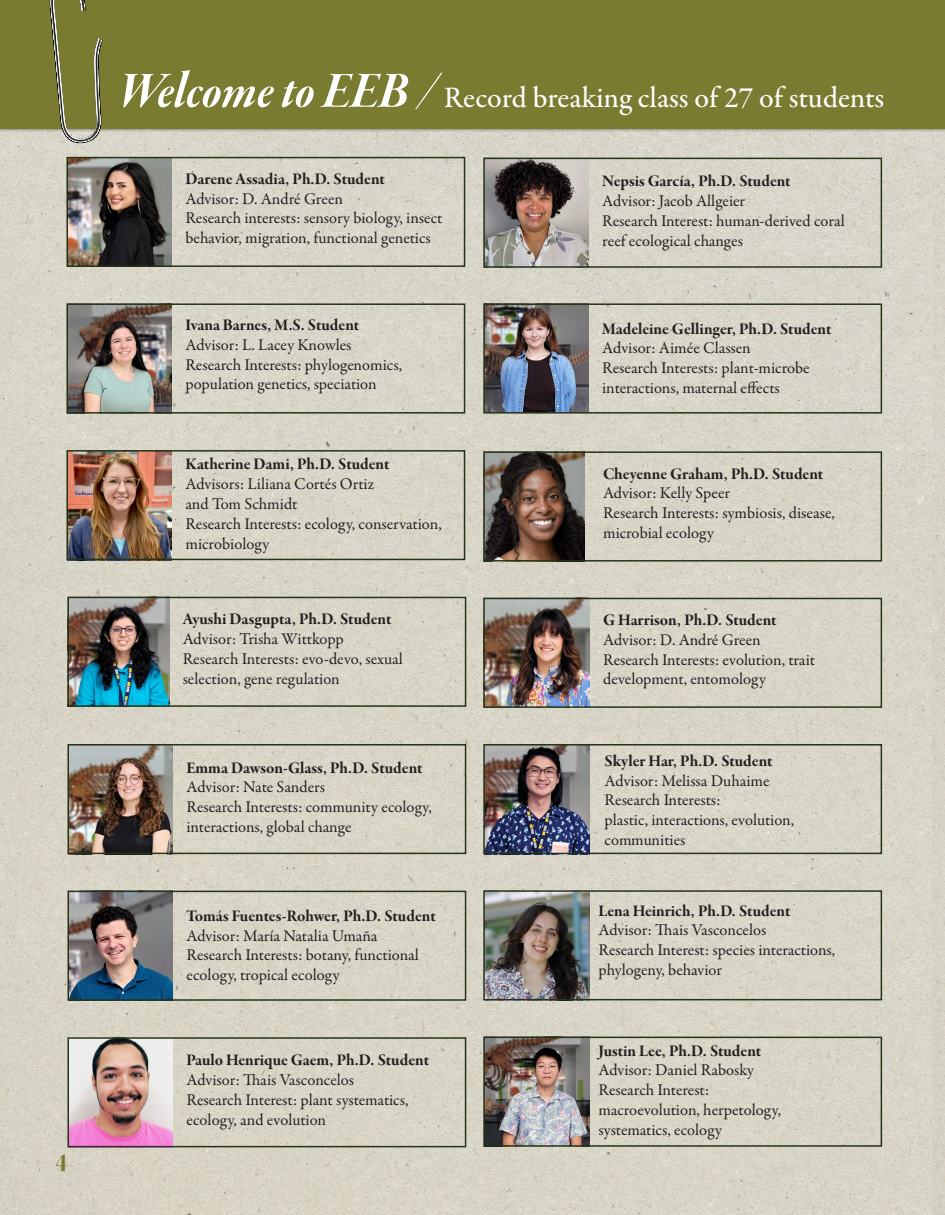
<style>
.page{position:relative;width:945px;height:1215px;background:#fff}
.page>*{position:absolute;margin:0;border:0;box-sizing:border-box;transform-origin:0 0}
.t1{font:500 30px "Garamond Premr Pro";letter-spacing:-.005em;color:#fff}
.t2{font:27px "Kepler Std Bold Scn Disp";color:#797b30}
.t3{font:16.5px/19.8px "Garamond Premr Pro";color:#231f20}
.t4{font:16.5px "Garamond Premr Pro Bd Subh";color:#231f20}
.s1{font-family:"Garamond Premr Pro Bd It Disp";font-weight:400;font-size:54px}
</style>
<div class="page">
<img style="left:0;top:133px;width:945px;height:1082px">
<div style="left:0;top:0;width:945px;height:133px;background:#231f20;opacity:.5"></div>
<div style="left:0;top:0;width:945px;height:128px;background:#797b30"></div>
<svg style="left:50px;top:0;width:53px;height:143px"></svg>
<img style="left:69px;top:160px;width:103px;height:104px">
<div style="left:66px;top:157px;width:399px;height:110px;border:2px solid #253317"></div>
<img style="left:69px;top:306px;width:103px;height:105px">
<div style="left:66px;top:303px;width:399px;height:111px;border:2px solid #253317"></div>
<img style="left:69px;top:453px;width:103px;height:104px">
<div style="left:66px;top:450px;width:399px;height:110px;border:2px solid #253317"></div>
<img style="left:71px;top:747px;width:102px;height:104px">
<div style="left:68px;top:744px;width:398px;height:110px;border:2px solid #253317"></div>
<img style="left:71px;top:894px;width:102px;height:104px">
<div style="left:68px;top:891px;width:398px;height:110px;border:2px solid #253317"></div>
<img style="left:71px;top:1040px;width:102px;height:104px">
<div style="left:68px;top:1037px;width:398px;height:110px;border:2px solid #253317"></div>
<img style="left:486px;top:161px;width:103px;height:104px">
<div style="left:483px;top:158px;width:399px;height:110px;border:2px solid #253317"></div>
<img style="left:486px;top:306px;width:103px;height:105px">
<div style="left:483px;top:303px;width:399px;height:111px;border:2px solid #253317"></div>
<img style="left:71px;top:600px;width:98px;height:104px">
<div style="left:68px;top:597px;width:398px;height:110px;border:2px solid #253317"></div>
<img style="left:486px;top:454px;width:99px;height:105px">
<div style="left:483px;top:451px;width:399px;height:111px;border:2px solid #253317"></div>
<img style="left:486px;top:601px;width:104px;height:104px">
<div style="left:483px;top:598px;width:399px;height:110px;border:2px solid #253317"></div>
<img style="left:486px;top:747px;width:104px;height:104px">
<div style="left:483px;top:744px;width:399px;height:110px;border:2px solid #253317"></div>
<img style="left:486px;top:1040px;width:104px;height:104px">
<div style="left:483px;top:1037px;width:399px;height:110px;border:2px solid #253317"></div>
<img style="left:486px;top:893px;width:104px;height:104px">
<div style="left:483px;top:890px;width:399px;height:110px;border:2px solid #253317"></div>
<p class="t2" style="left:56px;top:1147px;width:13px">4</p>
<p class="t1" style="left:118px;top:79px;width:767px"><span class="s1">Welcome to EEB /</span> Record breaking class of 27 of students</p>
<p class="t4" style="left:185px;top:169px;width:201px">Darene Assadia, Ph.D. Student</p>
<p class="t3" style="left:185px;top:189px;width:159px">Advisor: D. André Green</p>
<p class="t3" style="left:185px;top:209px;width:259px">Research interests: sensory biology, insect behavior, migration, functional genetics</p>
<p class="t4" style="left:185px;top:315px;width:175px">Ivana Barnes, M.S. Student</p>
<p class="t3" style="left:185px;top:335px;width:168px">Advisor: L. Lacey Knowles</p>
<p class="t3" style="left:185px;top:355px;width:218px">Research Interests: phylogenomics, population genetics, speciation</p>
<p class="t4" style="left:185px;top:455px;width:206px">Katherine Dami, Ph.D. Student</p>
<p class="t3" style="left:185px;top:475px;width:190px">Advisors: Liliana Cortés Ortiz and Tom Schmidt</p>
<p class="t3" style="left:185px;top:514px;width:258px">Research Interests: ecology, conservation, microbiology</p>
<p class="t4" style="left:183px;top:610px;width:210px">Ayushi Dasgupta, Ph.D. Student</p>
<p class="t3" style="left:183px;top:630px;width:163px">Advisor: Trisha Wittkopp</p>
<p class="t3" style="left:183px;top:649px;width:222px">Research Interests: evo-devo, sexual selection, gene regulation</p>
<p class="t4" style="left:186px;top:758px;width:238px">Emma Dawson-Glass, Ph.D. Student</p>
<p class="t3" style="left:186px;top:778px;width:140px">Advisor: Nate Sanders</p>
<p class="t3" style="left:186px;top:797px;width:247px">Research Interests: community ecology, interactions, global change</p>
<p class="t4" style="left:186px;top:906px;width:251px">Tomás Fuentes-Rohwer, Ph.D. Student</p>
<p class="t3" style="left:186px;top:926px;width:193px">Advisor: María Natalia Umaña</p>
<p class="t3" style="left:186px;top:946px;width:234px">Research Interests: botany, functional ecology, tropical ecology</p>
<p class="t4" style="left:186px;top:1050px;width:244px">Paulo Henrique Gaem, Ph.D. Student</p>
<p class="t3" style="left:186px;top:1070px;width:169px">Advisor: Thais Vasconcelos</p>
<p class="t3" style="left:186px;top:1090px;width:224px">Research Interest: plant systematics, ecology, and evolution</p>
<p class="t4" style="left:602px;top:172px;width:190px">Nepsis García, Ph.D. Student</p>
<p class="t3" style="left:602px;top:192px;width:145px">Advisor: Jacob Allgeier</p>
<p class="t3" style="left:602px;top:211px;width:244px">Research Interest: human-derived coral reef ecological changes</p>
<p class="t4" style="left:602px;top:319px;width:231px">Madeleine Gellinger, Ph.D. Student</p>
<p class="t3" style="left:602px;top:339px;width:150px">Advisor: Aimée Classen</p>
<p class="t3" style="left:602px;top:359px;width:209px">Research Interests: plant-microbe interactions, maternal effects</p>
<p class="t4" style="left:603px;top:464px;width:222px">Cheyenne Graham, Ph.D. Student</p>
<p class="t3" style="left:603px;top:484px;width:129px">Advisor: Kelly Speer</p>
<p class="t3" style="left:603px;top:504px;width:233px">Research Interests: symbiosis, disease, microbial ecology</p>
<p class="t4" style="left:603px;top:610px;width:175px">G Harrison, Ph.D. Student</p>
<p class="t3" style="left:603px;top:630px;width:159px">Advisor: D. André Green</p>
<p class="t3" style="left:603px;top:650px;width:214px">Research Interests: evolution, trait development, entomology</p>
<p class="t4" style="left:605px;top:751px;width:170px">Skyler Har, Ph.D. Student</p>
<p class="t3" style="left:605px;top:771px;width:167px">Advisor: Melissa Duhaime</p>
<p class="t3" style="left:605px;top:791px;width:191px">Research Interests:<br>plastic, interactions, evolution, communities</p>
<p class="t4" style="left:598px;top:901px;width:193px">Lena Heinrich, Ph.D. Student</p>
<p class="t3" style="left:598px;top:921px;width:169px">Advisor: Thais Vasconcelos</p>
<p class="t3" style="left:598px;top:941px;width:238px">Research Interest: species interactions, phylogeny, behavior</p>
<p class="t4" style="left:598px;top:1041px;width:164px">Justin Lee, Ph.D. Student</p>
<p class="t3" style="left:598px;top:1061px;width:157px">Advisor: Daniel Rabosky</p>
<p class="t3" style="left:598px;top:1081px;width:184px">Research Interest: macroevolution, herpetology, systematics, ecology</p>
</div>
